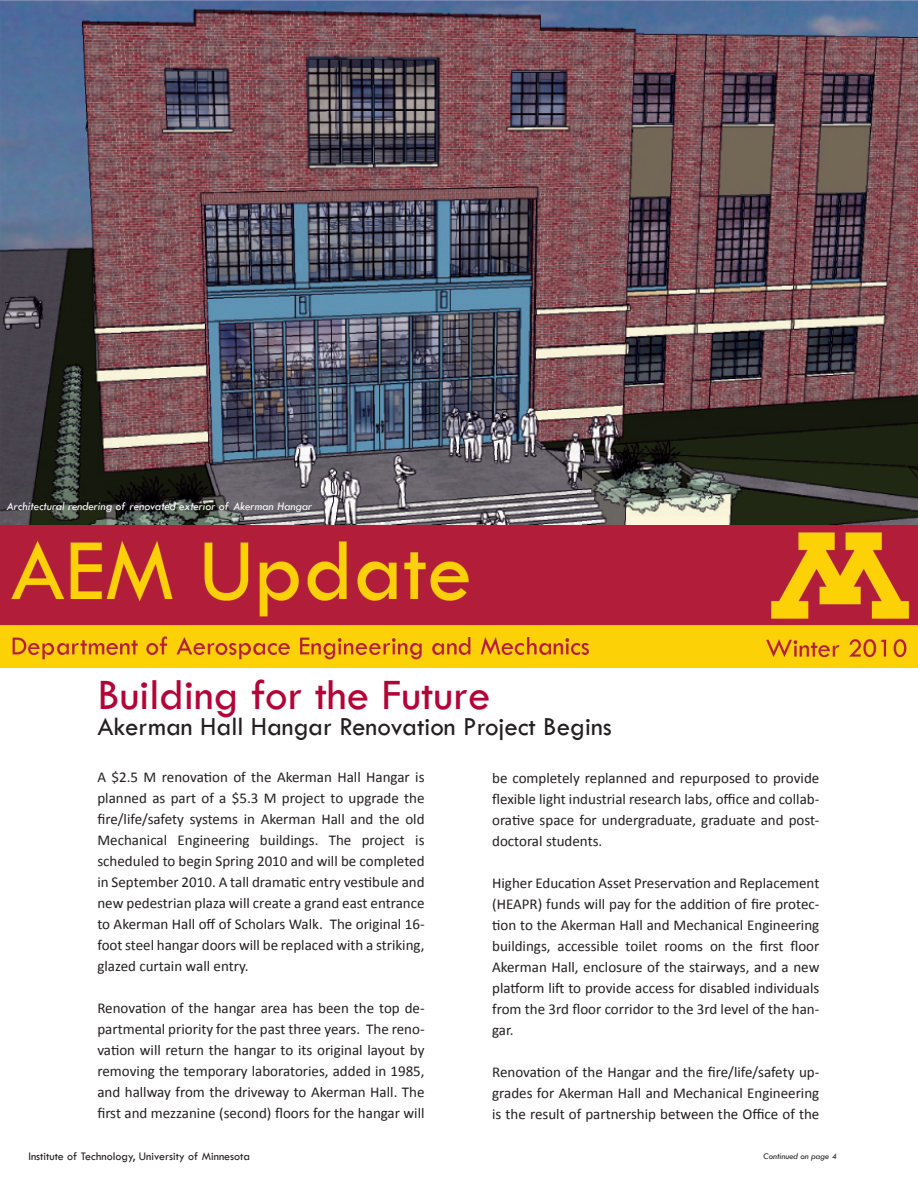
<style>
.page{position:relative;width:918px;height:1188px;background:#fff}
.page>*{position:absolute;margin:0;border:0;box-sizing:border-box;transform-origin:0 0}
.t1{font:45px "Tw Cen";color:#b30437}
.t2{font:27px "Tw Cen";color:#231f20}
.t3{font:15px/21px "Calibri";color:#231f20;text-align:justify}
.t4{font:italic 12px "Tw Cen";color:#fff}
.t5{font:12px "Tw Cen";color:#231f20}
.t6{font:italic 9px "Tw Cen";color:#231f20}
</style>
<div class="page">
<img style="left:0;top:525px;width:918px;height:143px">
<img style="left:0;top:0;width:918px;height:525px">
<p class="t4" style="left:7px;top:500px;width:307px">Architectural rendering of renovated exterior of Akerman Hangar</p>
<h1 class="t1" style="left:97px;top:670px;width:395px">Building for the Future</h1>
<h2 class="t2" style="left:97px;top:712px;width:516px">Akerman Hall Hangar Renovation Project Begins</h2>
<p class="t3" style="left:97px;top:768px;width:329px">A $2.5 M renovation of the Akerman Hall Hangar is planned as part of a $5.3 M project to upgrade the fire/life/safety systems in Akerman Hall and the old Mechanical Engineering buildings. The project is scheduled to begin Spring 2010 and will be completed in September 2010. A tall dramatic entry vestibule and new pedestrian plaza will create a grand east entrance to Akerman Hall off of Scholars Walk. The original 16- foot steel hangar doors will be replaced with a striking, glazed curtain wall entry.</p>
<p class="t3" style="left:97px;top:999px;width:329px">Renovation of the hangar area has been the top de&shy;partmental priority for the past three years. The reno&shy;vation will return the hangar to its original layout by removing the temporary laboratories, added in 1985, and hallway from the driveway to Akerman Hall. The first and mezzanine (second) floors for the hangar will</p>
<p class="t5" style="left:28px;top:1149px;width:223px">Institute of Technology, University of Minnesota</p>
<p class="t3" style="left:492px;top:769px;width:329px">be completely replanned and repurposed to provide flexible light industrial research labs, office and collab&shy;orative space for undergraduate, graduate and post&shy;doctoral students.</p>
<p class="t3" style="left:492px;top:874px;width:329px">Higher Education Asset Preservation and Replacement (HEAPR) funds will pay for the addition of fire protec&shy;tion to the Akerman Hall and Mechanical Engineering buildings, accessible toilet rooms on the first floor Akerman Hall, enclosure of the stairways, and a new platform lift to provide access for disabled individuals from the 3rd floor corridor to the 3rd level of the han&shy;gar.</p>
<p class="t3" style="left:492px;top:1063px;width:329px">Renovation of the Hangar and the fire/life/safety up&shy;grades for Akerman Hall and Mechanical Engineering is the result of partnership between the Office of the</p>
<p class="t6" style="left:763px;top:1151px;width:75px">Continued on page 4</p>
</div>
